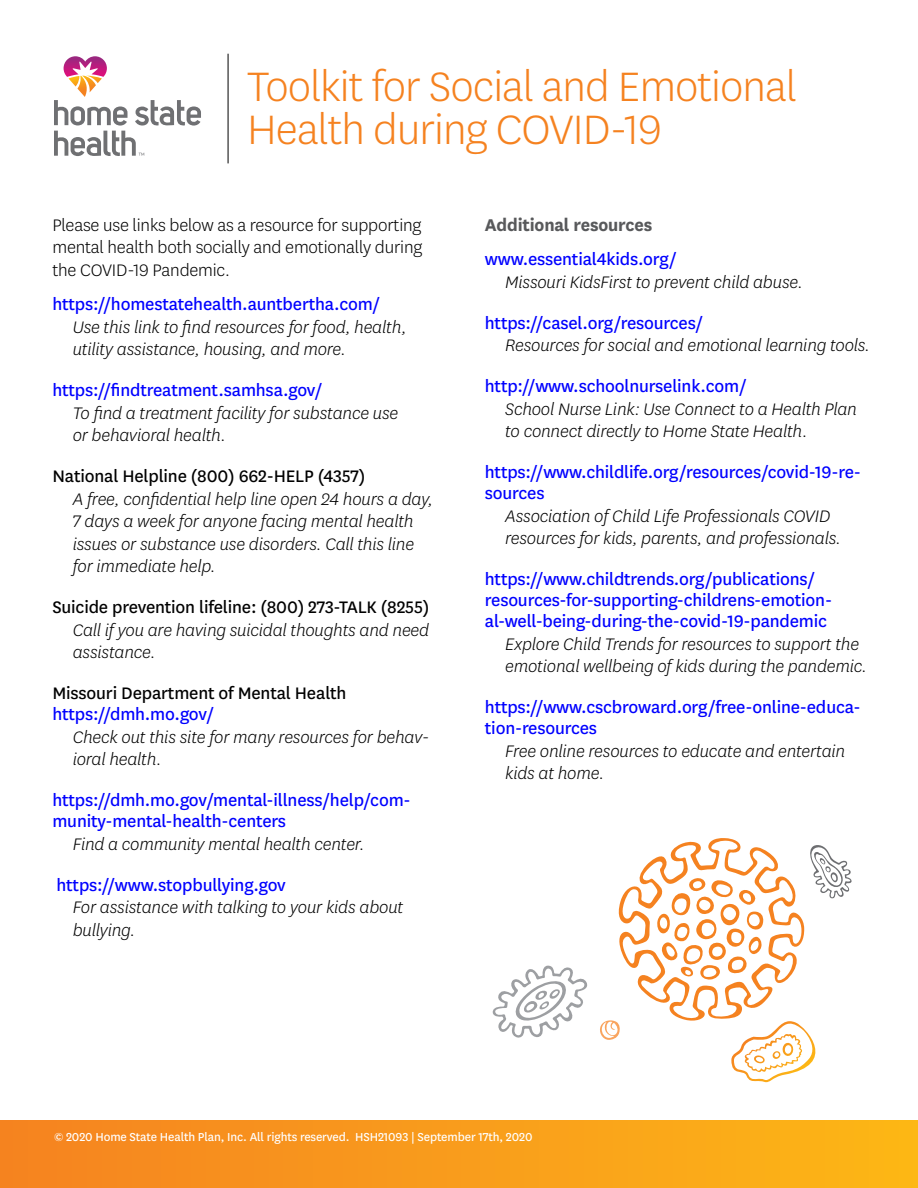
<style>
.page{position:relative;width:918px;height:1188px;background:#fff}
.page>*{position:absolute;margin:0;border:0;box-sizing:border-box;transform-origin:0 0}
.t1{font:300 48px/43.5px "Centene Sans";letter-spacing:-.02em;color:#f58220}
.t2{font:700 19.95px "Centene Sans";letter-spacing:-.01em;color:#58595b}
.t3{font:italic 300 19.5px/22.5px "Centene Sans";letter-spacing:-.01em;color:#000}
.t4{font:19.5px/21px "Centene Sans";letter-spacing:-.01em;color:#00f}
.t5{font:19.5px "Centene Sans";letter-spacing:-.01em;color:#000}
.t6{font:300 19.5px/22.5px "Centene Sans";letter-spacing:-.01em;color:#000;text-align:justify}
.t7{font:13.5px "Centene Sans";letter-spacing:-.01em;color:#fff}
</style>
<div class="page">
<div style="left:0;top:1120px;width:918px;height:68px;background:linear-gradient(to right,#f58221,#fdb716)"></div>
<svg style="left:493px;top:966px;width:95px;height:72px"></svg>
<svg style="left:600px;top:838px;width:252px;height:245px"></svg>
<svg style="left:54px;top:56px;width:147px;height:100px"></svg>
<hr style="left:228px;top:54px;width:1px;height:109px;background:#000">
<h1 class="t1" style="left:247px;top:63px;width:551px">Toolkit for Social and Emotional<br>Health during COVID-19</h1>
<p class="t6" style="left:52px;top:213px;width:372px">Please use links below as a resource for supporting mental health both socially and emotionally during the COVID-19 Pandemic.</p>
<p class="t4" style="left:52px;top:293px;width:329px">https://homestatehealth.auntbertha.com/</p>
<p class="t3" style="left:73px;top:315px;width:335px">Use this link to find resources for food, health, utility assistance, housing, and more.</p>
<p class="t4" style="left:52px;top:379px;width:272px">https://findtreatment.samhsa.gov/</p>
<p class="t3" style="left:73px;top:401px;width:327px">To find a treatment facility for substance use or behavioral health.</p>
<p class="t5" style="left:52px;top:463px;width:314px">National Helpline (800) 662-HELP (4357)</p>
<p class="t3" style="left:73px;top:487px;width:362px">A free, confidential help line open 24 hours a day, 7 days a week for anyone facing mental health issues or substance use disorders. Call this line for immediate help.</p>
<p class="t5" style="left:52px;top:594px;width:378px">Suicide prevention lifeline: (800) 273-TALK (8255)</p>
<p class="t3" style="left:73px;top:618px;width:358px">Call if you are having suicidal thoughts and need assistance.</p>
<p class="t5" style="left:52px;top:680px;width:296px">Missouri Department of Mental Health</p>
<p class="t4" style="left:52px;top:703px;width:163px">https://dmh.mo.gov/</p>
<p class="t3" style="left:73px;top:725px;width:358px">Check out this site for many resources for behav&shy;ioral health.</p>
<p class="t4" style="left:52px;top:789px;width:360px">https://dmh.mo.gov/mental-illness/help/com&shy;munity-mental-health-centers</p>
<p class="t3" style="left:73px;top:832px;width:294px">Find a community mental health center.</p>
<p class="t4" style="left:57px;top:873px;width:231px">https://www.stopbullying.gov</p>
<p class="t3" style="left:73px;top:895px;width:332px">For assistance with talking to your kids about bullying.</p>
<p class="t2" style="left:485px;top:210px;width:169px">Additional resources</p>
<p class="t4" style="left:485px;top:248px;width:194px">www.essential4kids.org/</p>
<p class="t3" style="left:505px;top:270px;width:299px">Missouri KidsFirst to prevent child abuse.</p>
<p class="t4" style="left:485px;top:311px;width:220px">https://casel.org/resources/</p>
<p class="t3" style="left:505px;top:333px;width:366px">Resources for social and emotional learning tools.</p>
<p class="t4" style="left:485px;top:375px;width:263px">http://www.schoolnurselink.com/</p>
<p class="t3" style="left:505px;top:397px;width:353px">School Nurse Link: Use Connect to a Health Plan to connect directly to Home State Health.</p>
<p class="t4" style="left:485px;top:461px;width:378px">https://www.childlife.org/resources/covid-19-re&shy;sources</p>
<p class="t3" style="left:505px;top:504px;width:337px">Association of Child Life Professionals COVID resources for kids, parents, and professionals.</p>
<p class="t4" style="left:485px;top:568px;width:349px">https://www.childtrends.org/publications/ resources-for-supporting-childrens-emotion&shy;al-well-being-during-the-covid-19-pandemic</p>
<p class="t3" style="left:505px;top:632px;width:363px">Explore Child Trends for resources to support the emotional wellbeing of kids during the pandemic.</p>
<p class="t4" style="left:485px;top:696px;width:377px">https://www.cscbroward.org/free-online-educa&shy;tion-resources</p>
<p class="t3" style="left:505px;top:739px;width:342px">Free online resources to educate and entertain kids at home.</p>
<p class="t7" style="left:54px;top:1128px;width:480px">© 2020 Home State Health Plan, Inc. All rights reserved. HSH21093 | September 17th, 2020</p>
</div>
